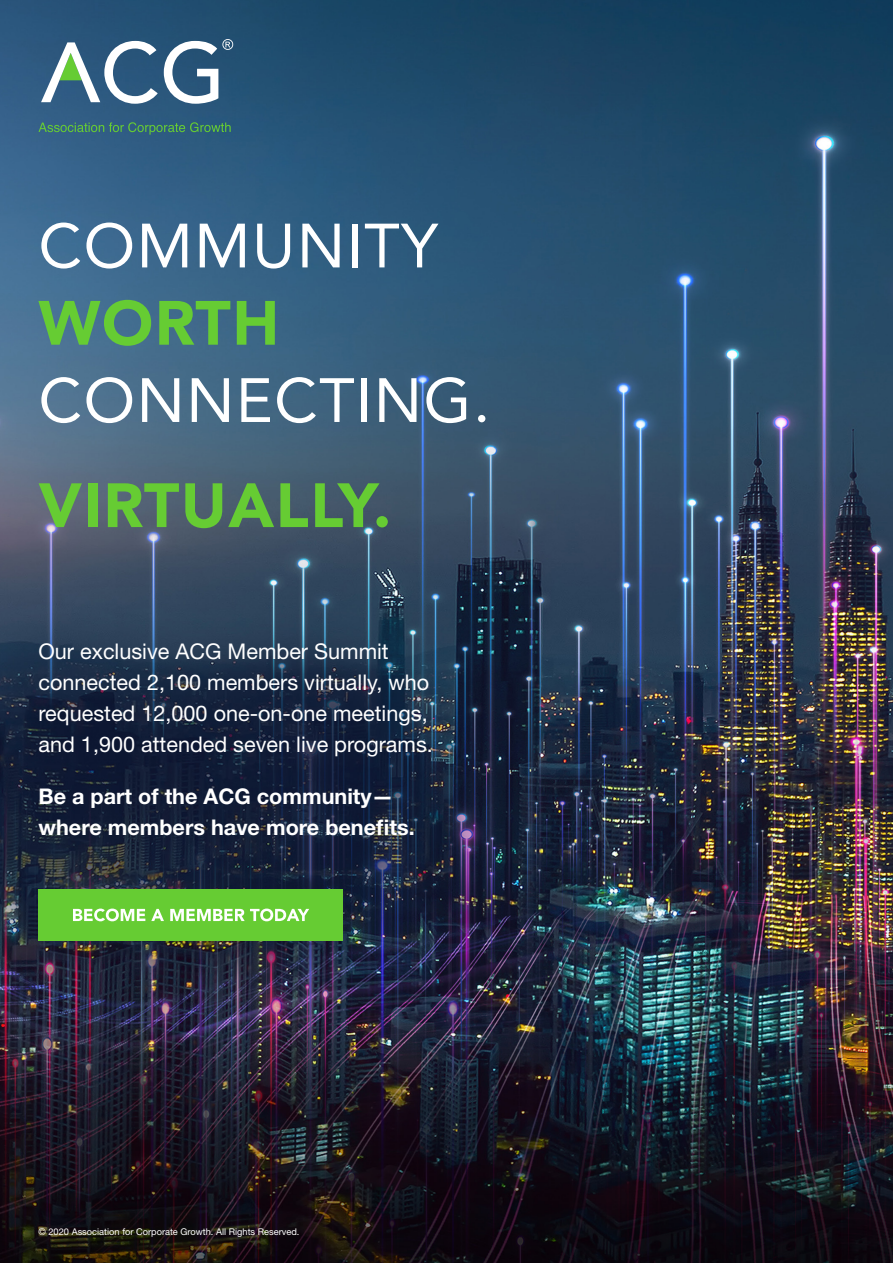
<style>
.page{position:relative;width:893px;height:1263px;background:#fff}
.page>*{position:absolute;margin:0;border:0;box-sizing:border-box;transform-origin:0 0}
.t1{font:61.8px "Avenir LT Std";letter-spacing:.025em;color:#fff}
.t2{font:900 61.8px "Avenir LT Std";letter-spacing:.025em;color:#6c3}
.t3{font:21.6px/30.9px "Helvetica Neue LT Std";color:#fff}
.t4{font:700 21.6px/30.9px "Helvetica Neue LT Std";color:#fff}
.t5{font:9.3px "Helvetica Neue LT Std";color:#fff}
</style>
<div class="page">
<img style="left:0;top:0;width:893px;height:1263px">
<svg style="left:41px;top:41px;width:117px;height:63px"></svg>
<svg style="left:164px;top:39px;width:69px;height:65px"></svg>
<svg style="left:38px;top:122px;width:193px;height:13px;background:#3a7371"></svg>
<div style="left:38px;top:889px;width:305px;height:52px;background:#6c3"></div>
<svg style="left:73px;top:908px;width:72px;height:13px"></svg>
<svg style="left:151px;top:909px;width:13px;height:12px"></svg>
<svg style="left:170px;top:908px;width:139px;height:13px"></svg>
<h1 class="t1" style="left:38px;top:210px;width:401px">COMMUNITY</h1>
<h1 class="t2" style="left:38px;top:286px;width:242px">WORTH</h1>
<h1 class="t1" style="left:38px;top:365px;width:453px">CONNECTING.</h1>
<h1 class="t2" style="left:38px;top:468px;width:354px">VIRTUALLY.</h1>
<p class="t3" style="left:38px;top:636px;width:396px">Our exclusive ACG Member Summit connected 2,100 members virtually, who requested 12,000 one-on-one meetings, and 1,900 attended seven live programs.</p>
<p class="t4" style="left:38px;top:780px;width:378px">Be a part of the ACG community— where members have more benefits.</p>
<p class="t5" style="left:38px;top:1226px;width:263px">© 2020 Association for Corporate Growth. All Rights Reserved.</p>
</div>
